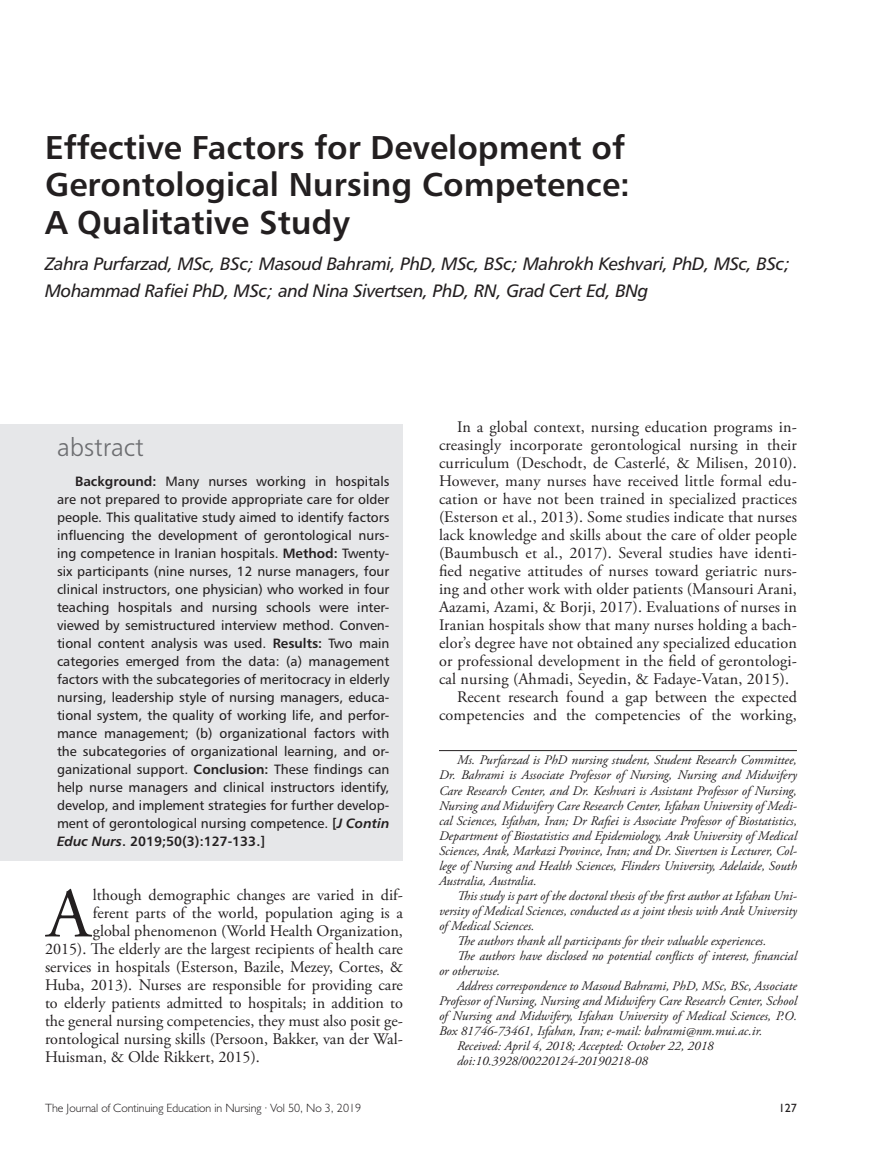
<style>
.page{position:relative;width:878px;height:1175px;background:#fff}
.page>*{position:absolute;margin:0;border:0;box-sizing:border-box;transform-origin:0 0}
.drop_cap{font:70.35px "Adobe Garamond Pro";color:#231f20}
.title1{font:33px/37.5px "Humanist 777 BT Bold B";color:#231f20}
.abstract_subhead{font:25.5px "Humanist 777 BT Light B";color:#6c6d70}
.author{font:18px/27px "Humanist 777 BT Italic B";letter-spacing:-.02em;color:#231f20}
.Body_text{font:16.2px/18px "Adobe Garamond Pro";letter-spacing:.01em;color:#231f20;text-align:justify}
.drop_cap-2{font:16.2px "Adobe Garamond Pro";color:#231f20}
.abstract_body{font:13.5px/18px "Humanist 777 BT Roman B";color:#231f20;text-align:justify}
.author_info2{font:italic 13.2px/15px "Adobe Garamond Pro";color:#231f20;text-align:justify}
.author_info1{font:italic 13.2px/15px "Adobe Garamond Pro";color:#231f20;text-align:justify}
.t1{font:300 12px "Humanist 521 BT";color:#231f20}
.page_num{font:12px "Humanist 521 BT";color:#231f20}
.s1{font-family:"Humanist 777 BT Bold B"}
.s2{font-family:"Humanist 777 BT Bold Italic B"}
</style>
<div class="page">
<div style="left:0;top:424px;width:403px;height:437px;background:#e6e7e9"></div>
<hr style="left:439px;top:750px;width:357px;height:1px;background:#231f20">
<p class="title1" style="left:45px;top:128px;width:586px">Effective Factors for Development of<br>Gerontological Nursing Competence:<br>A Qualitative Study</p>
<p class="author" style="left:45px;top:250px;width:747px">Zahra Purfarzad, MSc, BSc; Masoud Bahrami, PhD, MSc, BSc; Mahrokh Keshvari, PhD, MSc, BSc;<br>Mohammad Rafiei PhD, MSc; and Nina Sivertsen, PhD, RN, Grad Cert Ed, BNg</p>
<p class="abstract_subhead" style="left:57px;top:431px;width:88px">abstract</p>
<p class="abstract_body" style="left:57px;top:472px;width:334px;text-indent:18px"><span class="s1">Background:</span> Many nurses working in hospitals are not prepared to provide appropriate care for older people. This qualitative study aimed to identify factors influencing the development of gerontological nurs&shy;ing competence in Iranian hospitals. <span class="s1">Method:</span> Twenty&shy;six participants (nine nurses, 12 nurse managers, four clinical instructors, one physician) who worked in four teaching hospitals and nursing schools were inter&shy;viewed by semistructured interview method. Conven&shy;tional content analysis was used. <span class="s1">Results:</span> Two main categories emerged from the data: (a) management factors with the subcategories of meritocracy in elderly nursing, leadership style of nursing managers, educa&shy;tional system, the quality of working life, and perfor&shy;mance management; (b) organizational factors with the subcategories of organizational learning, and or&shy;ganizational support. <span class="s1">Conclusion:</span> These findings can help nurse managers and clinical instructors identify, develop, and implement strategies for further develop&shy;ment of gerontological nursing competence. <span class="s1">[</span><span class="s2">J Contin Educ Nurs</span><span class="s1">. 2019;50(3):127-133.]</span></p>
<p class="drop_cap" style="left:47px;top:871px;width:45px">A</p>
<p class="drop_cap-2" style="left:93px;top:885px;width:311px">lthough demographic changes are varied in dif-</p>
<p class="drop_cap-2" style="left:93px;top:903px;width:311px">ferent parts of the world, population aging is a</p>
<p class="drop_cap-2" style="left:93px;top:921px;width:311px">global phenomenon (World Health Organization,</p>
<p class="drop_cap-2" style="left:45px;top:939px;width:359px">2015). The elderly are the largest recipients of health care</p>
<p class="drop_cap-2" style="left:45px;top:957px;width:359px">services in hospitals (Esterson, Bazile, Mezey, Cortes, &amp;</p>
<p class="drop_cap-2" style="left:45px;top:975px;width:359px">Huba, 2013). Nurses are responsible for providing care</p>
<p class="drop_cap-2" style="left:45px;top:993px;width:359px">to elderly patients admitted to hospitals; in addition to</p>
<p class="drop_cap-2" style="left:45px;top:1011px;width:359px">the general nursing competencies, they must also posit ge-</p>
<p class="drop_cap-2" style="left:45px;top:1029px;width:359px">rontological nursing skills (Persoon, Bakker, van der Wal-</p>
<p class="drop_cap-2" style="left:45px;top:1047px;width:216px">Huisman, &amp; Olde Rikkert, 2015).</p>
<p class="Body_text" style="left:439px;top:418px;width:359px;text-indent:18px">In a global context, nursing education programs in&shy;creasingly incorporate gerontological nursing in their curriculum (Deschodt, de Casterlé, &amp; Milisen, 2010).<br>However, many nurses have received little formal edu&shy;cation or have not been trained in specialized practices (Esterson et al., 2013). Some studies indicate that nurses lack knowledge and skills about the care of older people (Baumbusch et al., 2017). Several studies have identi&shy;fied negative attitudes of nurses toward geriatric nurs&shy;ing and other work with older patients (Mansouri Arani, Aazami, Azami, &amp; Borji, 2017). Evaluations of nurses in Iranian hospitals show that many nurses holding a bach&shy;elor’s degree have not obtained any specialized education or professional development in the field of gerontologi&shy;cal nursing (Ahmadi, Seyedin, &amp; Fadaye-Vatan, 2015).</p>
<p class="Body_text" style="left:439px;top:688px;width:359px;text-align:right">Recent research found a gap between the expected competencies and the competencies of the working,</p>
<p class="author_info1" style="left:439px;top:753px;width:359px;text-indent:18px">Ms. Purfarzad is PhD nursing student, Student Research Committee, Dr. Bahrami is Associate Professor of Nursing, Nursing and Midwifery Care Research Center, and Dr. Keshvari is Assistant Professor of Nursing, Nursing and Midwifery Care Research Center, Isfahan University of Medi&shy;cal Sciences, Isfahan, Iran; Dr Rafiei is Associate Professor of Biostatistics, Department of Biostatistics and Epidemiology, Arak University of Medical Sciences, Arak, Markazi Province, Iran; and Dr. Sivertsen is Lecturer, Col&shy;lege of Nursing and Health Sciences, Flinders University, Adelaide, South Australia, Australia.</p>
<p class="author_info2" style="left:439px;top:888px;width:359px;text-indent:18px">This study is part of the doctoral thesis of the first author at Isfahan Uni&shy;versity of Medical Sciences, conducted as a joint thesis with Arak University of Medical Sciences.</p>
<p class="author_info2" style="left:457px;top:933px;width:311px">The authors thank all participants for their valuable experiences.</p>
<p class="author_info2" style="left:439px;top:948px;width:359px;text-indent:18px">The authors have disclosed no potential conflicts of interest, financial or otherwise.</p>
<p class="author_info2" style="left:439px;top:978px;width:359px;text-indent:18px">Address correspondence to Masoud Bahrami, PhD, MSc, BSc, Associate Professor of Nursing, Nursing and Midwifery Care Research Center, School of Nursing and Midwifery, Isfahan University of Medical Sciences, P.O.<br>Box 81746-73461, Isfahan, Iran; e-mail: bahrami@nm.mui.ac.ir.</p>
<p class="author_info2" style="left:457px;top:1038px;width:258px">Received: April 4, 2018; Accepted: October 22, 2018</p>
<p class="author_info2" style="left:457px;top:1053px;width:192px">doi:10.3928/00220124-20190218-08</p>
<p class="t1" style="left:45px;top:1100px;width:318px">The Journal of Continuing Education in Nursing · Vol 50, No 3, 2019</p>
<p class="page_num" style="left:778px;top:1100px;width:20px">127</p>
</div>
